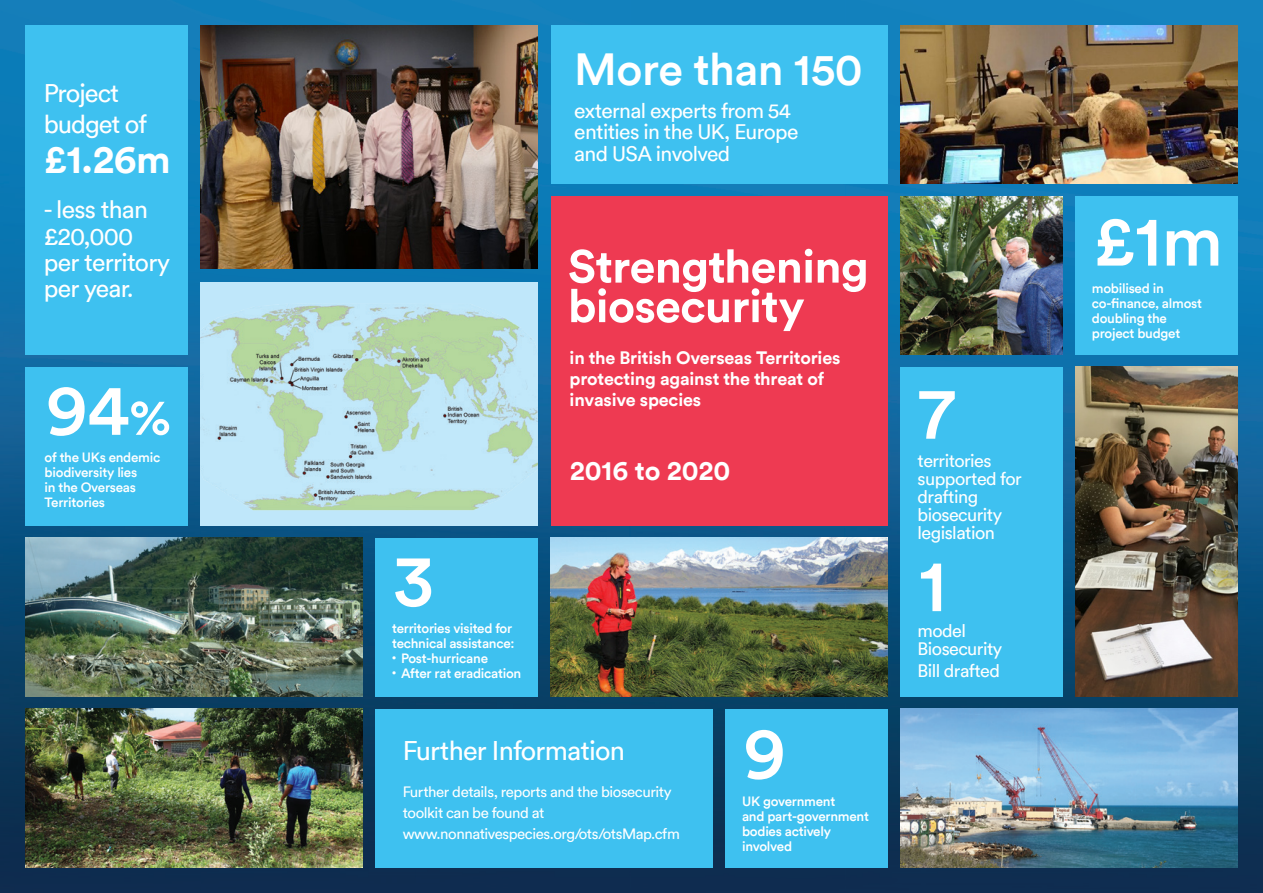
<style>
.page{position:relative;width:1263px;height:893px;background:#fff}
.page>*{position:absolute;margin:0;border:0;box-sizing:border-box;transform-origin:0 0}
.t1{font:500 73.35px "Circular";color:#fff}
.t2{font:500 72px "Circular";color:#fff}
.t3{font:500 70.5px "Circular";color:#fff}
.t4{font:500 45px "Circular";letter-spacing:-.01em;color:#fff}
.t5{font:700 39px "Circular";color:#fff}
.t6{font:27px "Circular";letter-spacing:-.03em;color:#fff}
.t7{font:700 27px "Circular";color:#fff}
.t8{font:25.5px/30.6px "Circular";letter-spacing:-.04em;color:#fff}
.t9{font:24.75px/26.2px "Circular";letter-spacing:-.03em;color:#fff}
.t10{font:21px/21.3px "Circular";letter-spacing:-.03em;color:#fff}
.t11{font:18px/18px "Circular";letter-spacing:-.03em;color:#fff}
.t12{font:700 18px/21px "Circular";letter-spacing:-.01em;color:#fff}
.t13{font:15px/21px "Circular";letter-spacing:-.03em;color:#fff}
.t14{font:500 13.5px/15px "Circular";letter-spacing:-.02em;color:#fff}
.s1{font-size:51px}
</style>
<div class="page">
<img style="left:0;top:0;width:1263px;height:893px">
<img style="left:1222px;top:400px;width:41px;height:493px">
<div style="left:26px;top:367px;width:162px;height:158px;background:#3ec1f0"></div>
<div style="left:900px;top:367px;width:162px;height:329px;background:#3ec1f0"></div>
<img style="left:900px;top:196px;width:162px;height:159px">
<div style="left:1075px;top:196px;width:162px;height:159px;background:#3ec1f0"></div>
<div style="left:26px;top:25px;width:162px;height:330px;background:#3ec1f0"></div>
<div style="left:551px;top:25px;width:336px;height:159px;background:#3ec1f0"></div>
<img style="left:900px;top:25px;width:337px;height:159px">
<img style="left:26px;top:538px;width:337px;height:158px">
<img style="left:1075px;top:367px;width:162px;height:329px">
<div style="left:725px;top:709px;width:162px;height:158px;background:#3ec1f0"></div>
<img style="left:900px;top:709px;width:337px;height:158px">
<img style="left:201px;top:282px;width:337px;height:243px">
<img style="left:200px;top:25px;width:337px;height:244px">
<img style="left:26px;top:709px;width:337px;height:158px">
<img style="left:551px;top:538px;width:336px;height:158px">
<div style="left:375px;top:709px;width:338px;height:158px;background:#3ec1f0"></div>
<div style="left:376px;top:538px;width:162px;height:158px;background:#3ec1f0"></div>
<div style="left:551px;top:196px;width:337px;height:329px;background:#ee3a52"></div>
<svg style="left:818px;top:259px;width:48px;height:33px"></svg>
<svg style="left:569px;top:249px;width:243px;height:82px"></svg>
<p class="t8" style="left:44px;top:77px;width:105px">Project budget of</p>
<p class="t5" style="left:44px;top:132px;width:128px">£1.26m</p>
<p class="t9" style="left:44px;top:196px;width:106px">- less than</p>
<p class="t9" style="left:44px;top:222px;width:91px">£20,000</p>
<p class="t9" style="left:44px;top:248px;width:128px">per territory per year.</p>
<p class="t2" style="left:46px;top:360px;width:127px">94<span class="s1">%</span></p>
<p class="t14" style="left:45px;top:449px;width:117px">of the UKs endemic biodiversity lies<br>in the Overseas<br>Territories</p>
<p class="t4" style="left:574px;top:38px;width:290px">More than 150</p>
<p class="t10" style="left:574px;top:99px;width:226px">external experts from 54 entities in the UK, Europe and USA involved</p>
<p class="t12" style="left:570px;top:346px;width:272px">in the British Overseas Territories protecting against the threat of invasive species</p>
<p class="t7" style="left:570px;top:452px;width:161px">2016 to 2020</p>
<p class="t1" style="left:393px;top:530px;width:42px">3</p>
<p class="t14" style="left:392px;top:620px;width:124px">territories visited for technical assistance:</p>
<p class="t14" style="left:392px;top:650px;width:98px"><sup>•</sup> Post-hurricane</p>
<p class="t14" style="left:392px;top:665px;width:131px"><sup>•</sup> After rat eradication</p>
<p class="t6" style="left:403px;top:732px;width:224px">Further Information</p>
<p class="t13" style="left:403px;top:781px;width:279px">Further details, reports and the biosecurity toolkit can be found at www.nonnativespecies.org/ots/otsMap.cfm</p>
<p class="t1" style="left:743px;top:703px;width:44px">9</p>
<p class="t14" style="left:742px;top:793px;width:128px">UK government<br>and part-government bodies actively involved</p>
<p class="t1" style="left:919px;top:363px;width:38px">7</p>
<p class="t11" style="left:917px;top:450px;width:106px">territories supported for drafting biosecurity legislation</p>
<p class="t1" style="left:919px;top:535px;width:29px">1</p>
<p class="t11" style="left:917px;top:621px;width:86px">model<br>Biosecurity</p>
<p class="t11" style="left:917px;top:661px;width:84px">Bill drafted</p>
<p class="t3" style="left:1093px;top:193px;width:131px">£1m</p>
<p class="t14" style="left:1092px;top:280px;width:112px">mobilised in co-finance, almost doubling the project budget</p>
</div>
